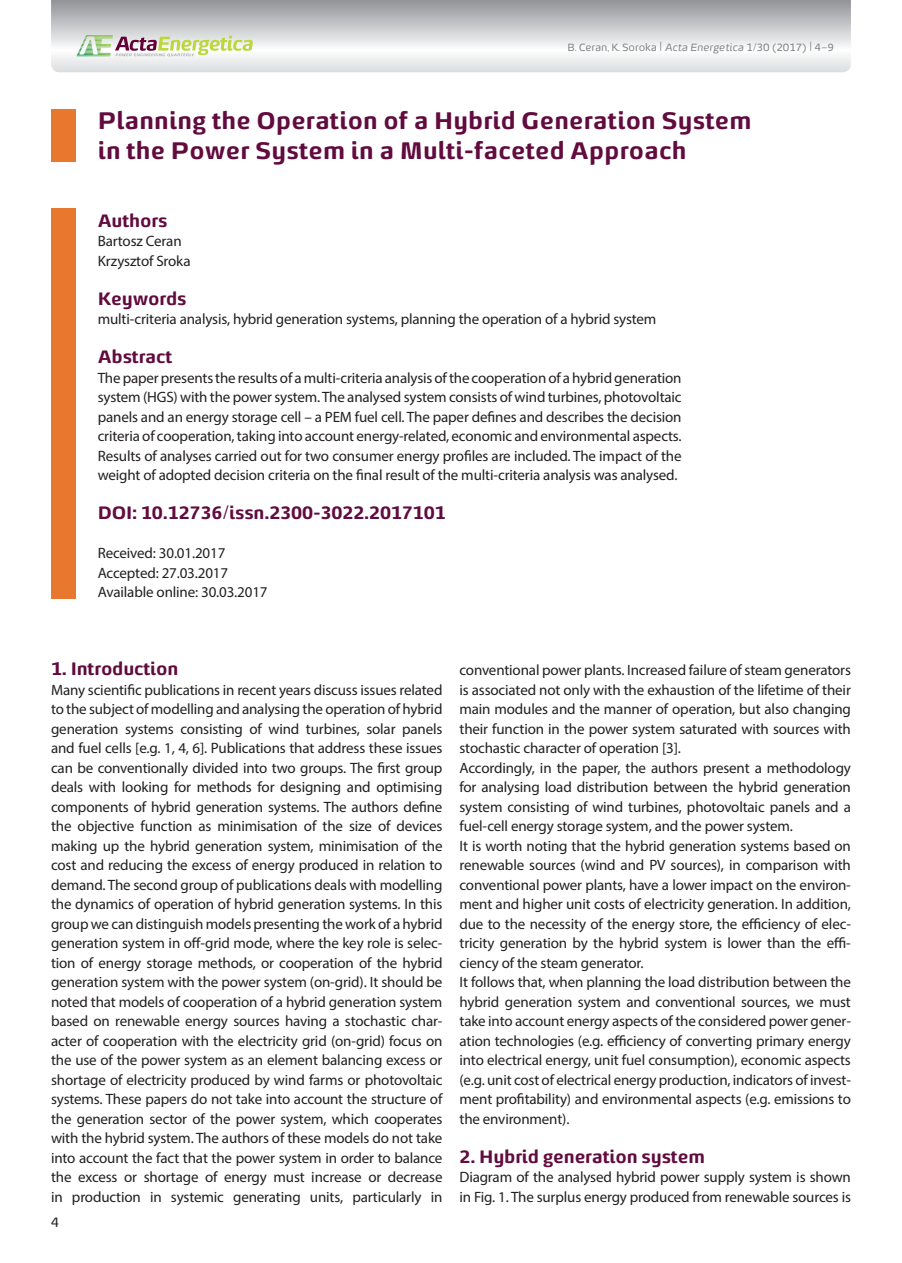
<style>
.page{position:relative;width:902px;height:1263px;background:#fff}
.page>*{position:absolute;margin:0;border:0;box-sizing:border-box;transform-origin:0 0}
.t1{font:700 24px/30.3px "Energa";letter-spacing:.005em;color:#610b3e}
.t2{font:700 18px "Energa";letter-spacing:-.01em;color:#610b3e}
.t3{font:15px/19.5px "Myriad Pro";letter-spacing:-.01em;color:#231f20}
.t4{font:13.5px "Energa";color:#231f20}
.t5{font:10.5px "Energa";letter-spacing:-.01em;color:#808285}
.s1{font-size:13.5px}
.s2{font-style:italic}
</style>
<div class="page">
<svg style="left:51px;top:0;width:799px;height:72px"></svg>
<svg style="left:76px;top:35px;width:177px;height:21px"></svg>
<div style="left:51px;top:110px;width:24px;height:52px;background:#e8782d"></div>
<div style="left:51px;top:209px;width:24px;height:390px;background:#e8782d"></div>
<p class="t5" style="left:567px;top:41px;width:268px">B. Ceran, K. Soroka <span class="s1">|</span> <span class="s2">Acta Energetica</span> 1/30 (2017) <span class="s1">|</span> 4–9</p>
<h1 class="t1" style="left:98px;top:104px;width:655px">Planning the Operation of a Hybrid Generation System in the Power System in a Multi-faceted Approach</h1>
<p class="t2" style="left:98px;top:208px;width:71px">Authors</p>
<p class="t3" style="left:98px;top:231px;width:94px">Bartosz Ceran<br>Krzysztof Sroka</p>
<p class="t2" style="left:98px;top:286px;width:90px">Keywords</p>
<p class="t3" style="left:98px;top:309px;width:560px">multi-criteria analysis, hybrid generation systems, planning the operation of a hybrid system</p>
<p class="t2" style="left:98px;top:344px;width:76px">Abstract</p>
<p class="t3" style="left:98px;top:368px;width:585px;text-align:justify">The paper presents the results of a multi-criteria analysis of the cooperation of a hybrid generation system (HGS) with the power system. The analysed system consists of wind turbines, photovoltaic panels and an energy storage cell – a PEM fuel cell. The paper defines and describes the decision criteria of cooperation, taking into account energy-related, economic and environmental aspects.<br>Results of analyses carried out for two consumer energy profiles are included. The impact of the weight of adopted decision criteria on the final result of the multi-criteria analysis was analysed.</p>
<p class="t2" style="left:98px;top:500px;width:349px">DOI: 10.12736/issn.2300-3022.2017101</p>
<p class="t3" style="left:98px;top:543px;width:171px">Received: 30.01.2017<br>Accepted: 27.03.2017<br>Available online: 30.03.2017</p>
<p class="t2" style="left:51px;top:656px;width:129px">1. Introduction</p>
<p class="t3" style="left:51px;top:680px;width:393px;text-align:justify">Many scientific publications in recent years discuss issues related to the subject of modelling and analysing the operation of hybrid generation systems consisting of wind turbines, solar panels and fuel cells [e.g. 1, 4, 6]. Publications that address these issues can be conventionally divided into two groups. The first group deals with looking for methods for designing and optimising components of hybrid generation systems. The authors define the objective function as minimisation of the size of devices making up the hybrid generation system, minimisation of the cost and reducing the excess of energy produced in relation to demand. The second group of publications deals with modelling the dynamics of operation of hybrid generation systems. In this group we can distinguish models presenting the work of a hybrid generation system in off-grid mode, where the key role is selec&shy;tion of energy storage methods, or cooperation of the hybrid generation system with the power system (on-grid). It should be noted that models of cooperation of a hybrid generation system based on renewable energy sources having a stochastic char&shy;acter of cooperation with the electricity grid (on-grid) focus on the use of the power system as an element balancing excess or shortage of electricity produced by wind farms or photovoltaic systems. These papers do not take into account the structure of the generation sector of the power system, which cooperates with the hybrid system. The authors of these models do not take into account the fact that the power system in order to balance the excess or shortage of energy must increase or decrease in production in systemic generating units, particularly in</p>
<p class="t4" style="left:51px;top:1213px;width:10px">4</p>
<p class="t3" style="left:459px;top:660px;width:393px">conventional power plants. Increased failure of steam generators is associated not only with the exhaustion of the lifetime of their main modules and the manner of operation, but also changing their function in the power system saturated with sources with stochastic character of operation [3].<br>Accordingly, in the paper, the authors present a methodology for analysing load distribution between the hybrid generation system consisting of wind turbines, photovoltaic panels and a fuel-cell energy storage system, and the power system.<br>It is worth noting that the hybrid generation systems based on renewable sources (wind and PV sources), in comparison with conventional power plants, have a lower impact on the environ&shy;ment and higher unit costs of electricity generation. In addition, due to the necessity of the energy store, the efficiency of elec&shy;tricity generation by the hybrid system is lower than the effi&shy;ciency of the steam generator.<br>It follows that, when planning the load distribution between the hybrid generation system and conventional sources, we must take into account energy aspects of the considered power gener&shy;ation technologies (e.g. efficiency of converting primary energy into electrical energy, unit fuel consumption), economic aspects (e.g. unit cost of electrical energy production, indicators of invest&shy;ment profitability) and environmental aspects (e.g. emissions to the environment).</p>
<p class="t2" style="left:459px;top:1144px;width:247px">2. Hybrid generation system</p>
<p class="t3" style="left:459px;top:1167px;width:393px">Diagram of the analysed hybrid power supply system is shown in Fig. 1. The surplus energy produced from renewable sources is</p>
</div>
